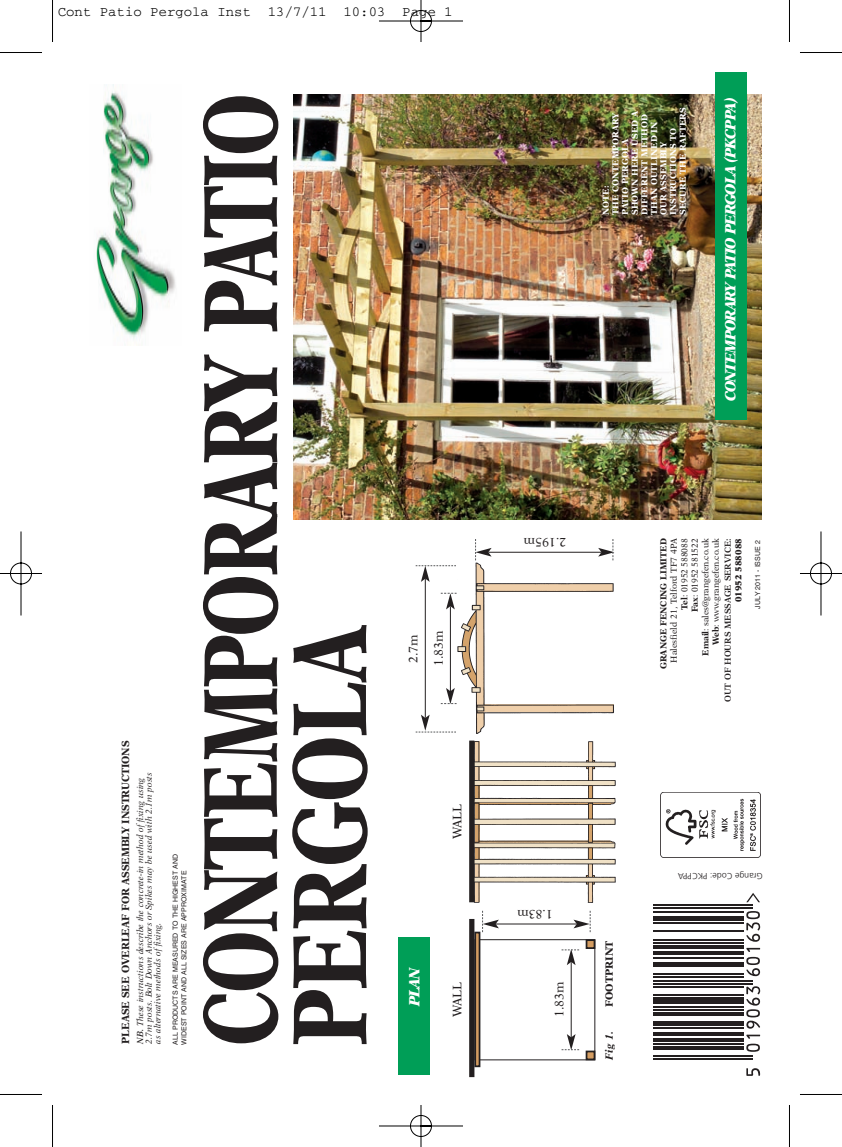
<style>
.page{position:relative;width:842px;height:1147px;background:#fff}
.page>*{position:absolute;margin:0;border:0;box-sizing:border-box;transform-origin:0 0}
.t1{font:700 105px/89.2px "New Aster";letter-spacing:-.03em;color:#231f20;scale:.75 1}
.t2{font:italic 900 14.88px "New Aster";letter-spacing:-.06em;color:#fff;scale:.94 1}
.t3{font:14px "Courier";color:#000}
.t4{font:12.42px "New Aster";color:#231f20}
.t5{font:700 10.5px "New Aster";letter-spacing:-.01em;color:#231f20}
.t6{font:italic 700 10.5px "New Aster";color:#231f20}
.t7{font:italic 8.75px/8.8px "New Aster";letter-spacing:-.01em;color:#231f20}
.t8{font:700 8.75px/9.6px "New Aster";color:#fff}
.t9{font:8.75px/10.5px "New Aster";letter-spacing:-.01em;color:#231f20;text-align:right}
.t10{font:600 8.75px "New Aster";color:#231f20}
.t11{font:700 8.75px "New Aster";color:#231f20}
.t12{font:300 8.75px "Frutiger";color:#231f20}
.t13{font:900 8.75px "New Aster";color:#231f20}
.t14{font:7px/8.4px "Helvetica";color:#231f20}
.s1{font-weight:600}
.s2{font-weight:700}
</style>
<div class="page">
<img style="left:0;top:0;width:842px;height:1147px">
<h3 class="t3" style="left:58px;top:7px;width:396px">Cont Patio Pergola Inst 13/7/11 10:03 Page 1</h3>
<p class="t5" style="left:121px;top:1043px;width:304px;rotate:-90deg">PLEASE SEE OVERLEAF FOR ASSEMBLY INSTRUCTIONS</p>
<p class="t7" style="left:136px;top:1043px;width:273px;rotate:-90deg"><span class="s1">NB.</span> These instructions describe the concrete-in method of fixing using<br>2.7m posts. Bolt Down Anchors or Spikes may be used with 2.1m posts as alternative methods of fixing.</p>
<p class="t14" style="left:172px;top:1044px;width:192px;rotate:-90deg">ALL PRODUCTS ARE MEASURED TO THE HIGHEST AND<br>WIDEST POINT AND ALL SIZES ARE APPROXIMATE</p>
<h1 class="t1" style="left:203px;top:1046px;width:1272px;rotate:-90deg">CONTEMPORARY PATIO<br>PERGOLA</h1>
<h3 class="t4" style="left:408px;top:663px;width:30px;rotate:-90deg">2.7m</h3>
<h3 class="t4" style="left:433px;top:666px;width:37px;rotate:-90deg">1.83m</h3>
<h3 class="t4" style="left:452px;top:839px;width:37px;rotate:-90deg">WALL</h3>
<h2 class="t2" style="left:408px;top:1006px;width:43px;rotate:-90deg">PLAN</h2>
<h3 class="t4" style="left:452px;top:1017px;width:37px;rotate:-90deg">WALL</h3>
<p class="t8" style="left:601px;top:215px;width:109px;rotate:-90deg">NOTE:<br>THE CONTEMPORARY<br>PATIO PERGOLA<br>SHOWN HERE USED A<br>DIFFERENT METHOD<br>THAN OUTLINED IN<br>OUR ASSEMBLY<br>INSTRUCTIONS TO<br>SECURE THE RAFTERS</p>
<h2 class="t2" style="left:724px;top:401px;width:325px;rotate:-90deg">CONTEMPORARY PATIO PERGOLA (PKCPPA)</h2>
<h3 class="t4" style="left:566px;top:547px;width:44px;rotate:-180deg">2.195m</h3>
<p class="t11" style="left:660px;top:669px;width:132px;rotate:-90deg">GRANGE FENCING LIMITED</p>
<p class="t9" style="left:669px;top:662px;width:126px;rotate:-90deg">Halesfield 21, Telford TF7 4PA<br><span class="s2">Tel</span>: 01952 588088<br><span class="s2">Fax</span>: 01952 581522<br><span class="s2">Email</span>: sales@grangefen.co.uk<br><span class="s2">Web</span>: www.grangefen.co.uk</p>
<p class="t10" style="left:724px;top:702px;width:165px;rotate:-90deg">OUT OF HOURS MESSAGE SERVICE:</p>
<p class="t13" style="left:734px;top:602px;width:65px;rotate:-90deg">01952 588088</p>
<p class="t14" style="left:754px;top:609px;width:70px;rotate:-90deg">JULY 2011 - ISSUE 2</p>
<h3 class="t4" style="left:553px;top:919px;width:37px;rotate:-180deg">1.83m</h3>
<h3 class="t4" style="left:554px;top:1017px;width:37px;rotate:-90deg">1.83m</h3>
<p class="t5" style="left:605px;top:1007px;width:68px;rotate:-90deg">FOOTPRINT</p>
<p class="t6" style="left:604px;top:1059px;width:30px;rotate:-90deg">Fig 1.</p>
<p class="t12" style="left:763px;top:879px;width:86px;rotate:-180deg">Grange Code: PKCPPA</p>
</div>
